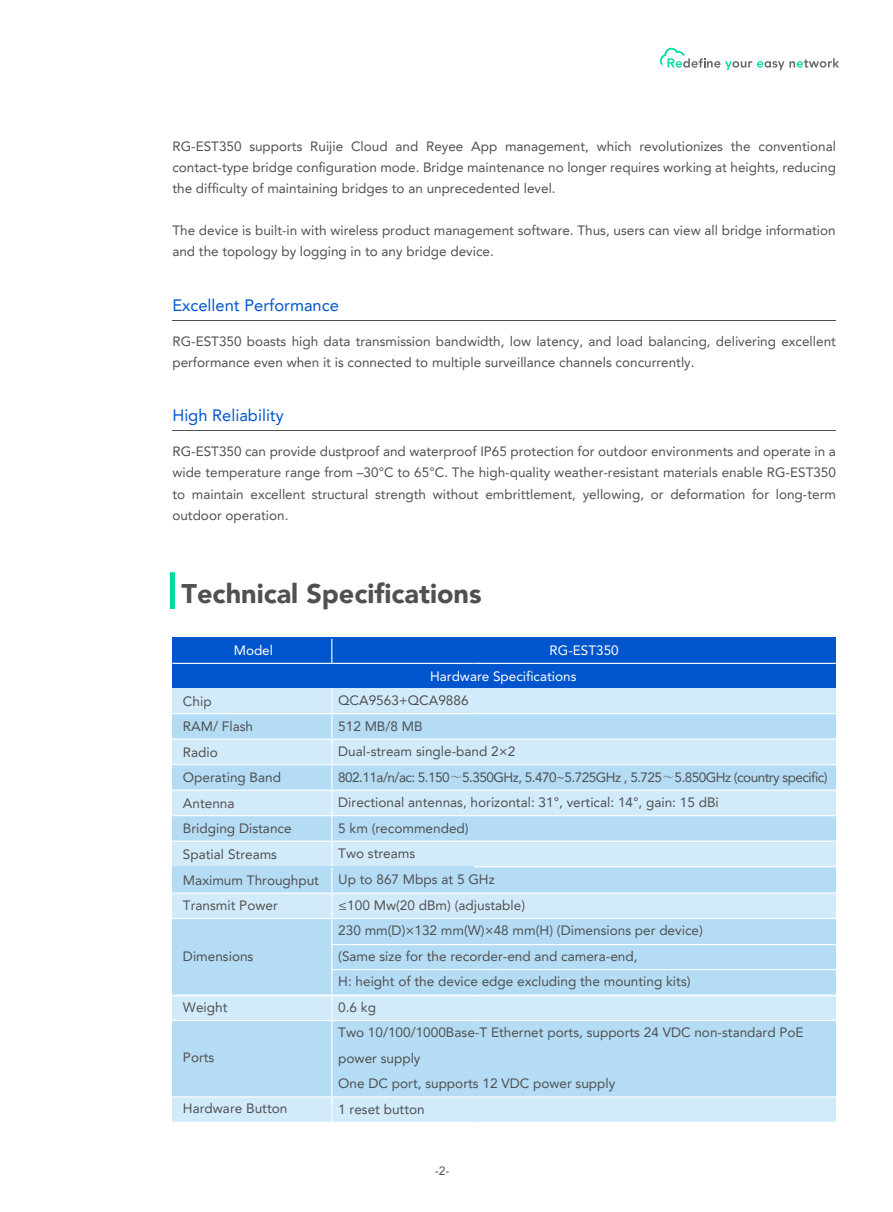
<style>
.page{position:relative;width:893px;height:1212px;background:#fff}
.page>*{position:absolute;margin:0;border:0;box-sizing:border-box;transform-origin:0 0}
.t1{font:900 27px "Avenir LT Pro";color:#505050}
.t2{font:16.5px "Avenir LT Pro";color:#05c}
.t3{font:13.5px/25.5px "Avenir LT Pro";color:#505050}
.t4{font:13.5px/25.5px "Avenir";color:#fff}
.t5{font:12px "Avenir LT Pro";color:#505050}
.s1{font-family:"Adobe Song Std";font-weight:300}
</style>
<div class="page">
<hr style="left:172px;top:320px;width:664px;height:1px;background:#505050">
<hr style="left:172px;top:430px;width:664px;height:1px;background:#505050">
<svg style="left:659px;top:47px;width:180px;height:23px"></svg>
<div style="left:170px;top:572px;width:5px;height:37px;background:#00dba4"></div>
<div style="left:172px;top:638px;width:664px;height:50px;background:#0055cd"></div>
<div style="left:332px;top:1097px;width:504px;height:25px;background:#d2ebfa"></div>
<div style="left:172px;top:1097px;width:160px;height:25px;background:#d2ebfa"></div>
<div style="left:332px;top:995px;width:504px;height:25px;background:#d2ebfa"></div>
<div style="left:172px;top:995px;width:160px;height:25px;background:#d2ebfa"></div>
<div style="left:332px;top:893px;width:504px;height:25px;background:#d2ebfa"></div>
<div style="left:172px;top:893px;width:160px;height:25px;background:#d2ebfa"></div>
<div style="left:332px;top:841px;width:504px;height:26px;background:#d2ebfa"></div>
<div style="left:172px;top:841px;width:160px;height:26px;background:#d2ebfa"></div>
<div style="left:332px;top:790px;width:504px;height:26px;background:#d2ebfa"></div>
<div style="left:172px;top:790px;width:160px;height:26px;background:#d2ebfa"></div>
<div style="left:332px;top:739px;width:504px;height:26px;background:#d2ebfa"></div>
<div style="left:172px;top:739px;width:160px;height:26px;background:#d2ebfa"></div>
<div style="left:332px;top:688px;width:504px;height:26px;background:#d2ebfa"></div>
<div style="left:172px;top:688px;width:160px;height:26px;background:#d2ebfa"></div>
<div style="left:332px;top:1020px;width:504px;height:77px;background:#b4dcf5"></div>
<div style="left:172px;top:1020px;width:160px;height:77px;background:#b4dcf5"></div>
<div style="left:332px;top:918px;width:504px;height:78px;background:#b4dcf5"></div>
<div style="left:172px;top:918px;width:160px;height:78px;background:#b4dcf5"></div>
<div style="left:332px;top:816px;width:504px;height:25px;background:#b4dcf5"></div>
<div style="left:172px;top:816px;width:160px;height:25px;background:#b4dcf5"></div>
<div style="left:332px;top:765px;width:504px;height:25px;background:#b4dcf5"></div>
<div style="left:172px;top:765px;width:160px;height:25px;background:#b4dcf5"></div>
<div style="left:332px;top:714px;width:504px;height:25px;background:#b4dcf5"></div>
<div style="left:172px;top:714px;width:160px;height:25px;background:#b4dcf5"></div>
<hr style="left:172px;top:663px;width:160px;height:1px;background:#fff">
<hr style="left:332px;top:663px;width:142px;height:1px;background:#fff">
<svg style="left:331px;top:639px;width:1px;height:24px"></svg>
<hr style="left:474px;top:663px;width:362px;height:1px;background:#fff">
<hr style="left:172px;top:713px;width:160px;height:1px;background:#fff">
<hr style="left:227px;top:713px;width:609px;height:1px;background:#fff">
<hr style="left:172px;top:738px;width:160px;height:2px;background:#fff">
<hr style="left:332px;top:738px;width:142px;height:2px;background:#fff">
<hr style="left:474px;top:738px;width:362px;height:2px;background:#fff">
<hr style="left:172px;top:764px;width:160px;height:1px;background:#fff">
<hr style="left:332px;top:764px;width:142px;height:1px;background:#fff">
<hr style="left:474px;top:764px;width:362px;height:1px;background:#fff">
<hr style="left:172px;top:789px;width:160px;height:2px;background:#fff">
<hr style="left:332px;top:789px;width:142px;height:2px;background:#fff">
<hr style="left:474px;top:789px;width:362px;height:2px;background:#fff">
<hr style="left:172px;top:815px;width:160px;height:1px;background:#fff">
<hr style="left:332px;top:815px;width:142px;height:1px;background:#fff">
<hr style="left:474px;top:815px;width:362px;height:1px;background:#fff">
<hr style="left:172px;top:841px;width:160px;height:1px;background:#fff">
<hr style="left:332px;top:841px;width:142px;height:1px;background:#fff">
<hr style="left:474px;top:841px;width:362px;height:1px;background:#fff">
<hr style="left:172px;top:866px;width:160px;height:1px;background:#fff">
<hr style="left:332px;top:866px;width:142px;height:1px;background:#fff">
<div style="left:332px;top:867px;width:504px;height:26px;background:#b4dcf5"></div>
<div style="left:172px;top:867px;width:160px;height:26px;background:#b4dcf5"></div>
<hr style="left:474px;top:866px;width:362px;height:1px;background:#fff">
<hr style="left:172px;top:892px;width:160px;height:1px;background:#fff">
<hr style="left:332px;top:892px;width:142px;height:1px;background:#fff">
<svg style="left:331px;top:689px;width:1px;height:229px"></svg>
<hr style="left:474px;top:892px;width:362px;height:1px;background:#fff">
<hr style="left:172px;top:918px;width:160px;height:1px;background:#fff">
<hr style="left:332px;top:918px;width:142px;height:1px;background:#fff">
<hr style="left:331px;top:919px;width:1px;height:76px;background:#fff">
<hr style="left:474px;top:918px;width:362px;height:1px;background:#fff">
<hr style="left:172px;top:995px;width:160px;height:1px;background:#fff">
<hr style="left:332px;top:995px;width:142px;height:1px;background:#fff">
<hr style="left:474px;top:995px;width:362px;height:1px;background:#fff">
<hr style="left:332px;top:969px;width:504px;height:1px;background:#fff">
<hr style="left:332px;top:944px;width:504px;height:1px;background:#fff">
<hr style="left:172px;top:994px;width:160px;height:1px;background:#fff">
<hr style="left:332px;top:994px;width:142px;height:1px;background:#fff">
<svg style="left:331px;top:996px;width:1px;height:24px"></svg>
<hr style="left:474px;top:994px;width:362px;height:1px;background:#fff">
<hr style="left:172px;top:1020px;width:160px;height:1px;background:#fff">
<hr style="left:332px;top:1020px;width:142px;height:1px;background:#fff">
<hr style="left:331px;top:1021px;width:1px;height:75px;background:#fff">
<hr style="left:474px;top:1020px;width:362px;height:1px;background:#fff">
<hr style="left:172px;top:1096px;width:160px;height:1px;background:#fff">
<hr style="left:332px;top:1096px;width:142px;height:1px;background:#fff">
<svg style="left:331px;top:1097px;width:1px;height:25px"></svg>
<hr style="left:474px;top:1096px;width:362px;height:1px;background:#fff">
<p class="t3" style="left:172px;top:136px;width:665px;line-height:21px;text-align:justify">RG-EST350 supports Ruijie Cloud and Reyee App management, which revolutionizes the conventional contact-type bridge configuration mode. Bridge maintenance no longer requires working at heights, reducing the difficulty of maintaining bridges to an unprecedented level.</p>
<p class="t3" style="left:172px;top:220px;width:665px;line-height:21px">The device is built-in with wireless product management software. Thus, users can view all bridge information and the topology by logging in to any bridge device.</p>
<p class="t2" style="left:172px;top:295px;width:168px">Excellent Performance</p>
<p class="t3" style="left:172px;top:331px;width:665px;line-height:21px">RG-EST350 boasts high data transmission bandwidth, low latency, and load balancing, delivering excellent performance even when it is connected to multiple surveillance channels concurrently.</p>
<p class="t2" style="left:172px;top:405px;width:113px">High Reliability</p>
<p class="t3" style="left:172px;top:441px;width:665px;line-height:21px;text-align:justify">RG-EST350 can provide dustproof and waterproof IP65 protection for outdoor environments and operate in a wide temperature range from –30°C to 65°C. The high-quality weather-resistant materials enable RG-EST350 to maintain excellent structural strength without embrittlement, yellowing, or deformation for long-term outdoor operation.</p>
<h1 class="t1" style="left:182px;top:577px;width:302px">Technical Specifications</h1>
<p class="t4" style="left:234px;top:638px;width:41px">Model</p>
<p class="t3" style="left:183px;top:688px;width:110px">Chip<br>RAM/ Flash<br>Radio<br>Operating Band<br>Antenna<br>Bridging Distance<br>Spatial Streams</p>
<p class="t3" style="left:183px;top:867px;width:138px">Maximum Throughput<br>Transmit Power</p>
<p class="t3" style="left:183px;top:943px;width:72px">Dimensions</p>
<p class="t3" style="left:183px;top:994px;width:46px">Weight</p>
<p class="t3" style="left:183px;top:1044px;width:33px">Ports</p>
<p class="t3" style="left:183px;top:1095px;width:106px">Hardware Button</p>
<p class="t4" style="left:430px;top:638px;width:190px;text-indent:119px">RG-EST350<br>Hardware Specifications</p>
<p class="t3" style="left:338px;top:688px;width:491px">QCA9563+QCA9886<br>512 MB/8 MB<br>Dual-stream single-band 2×2<br>802.11a/n/ac: 5.150<span class="s1">～</span>5.350GHz, 5.470~5.725GHz , 5.725<span class="s1">～</span>5.850GHz (country specific)<br>Directional antennas, horizontal: 31°, vertical: 14°, gain: 15 dBi<br>5 km (recommended)<br>Two streams</p>
<p class="t3" style="left:338px;top:866px;width:467px">Up to 867 Mbps at 5 GHz<br>≤100 Mw(20 dBm) (adjustable)<br>230 mm(D)×132 mm(W)×48 mm(H) (Dimensions per device)<br>(Same size for the recorder-end and camera-end,<br>H: height of the device edge excluding the mounting kits)<br>0.6 kg<br>Two 10/100/1000Base-T Ethernet ports, supports 24 VDC non-standard PoE power supply<br>One DC port, supports 12 VDC power supply<br>1 reset button</p>
<p class="t5" style="left:435px;top:1163px;width:16px">-2-</p>
</div>
